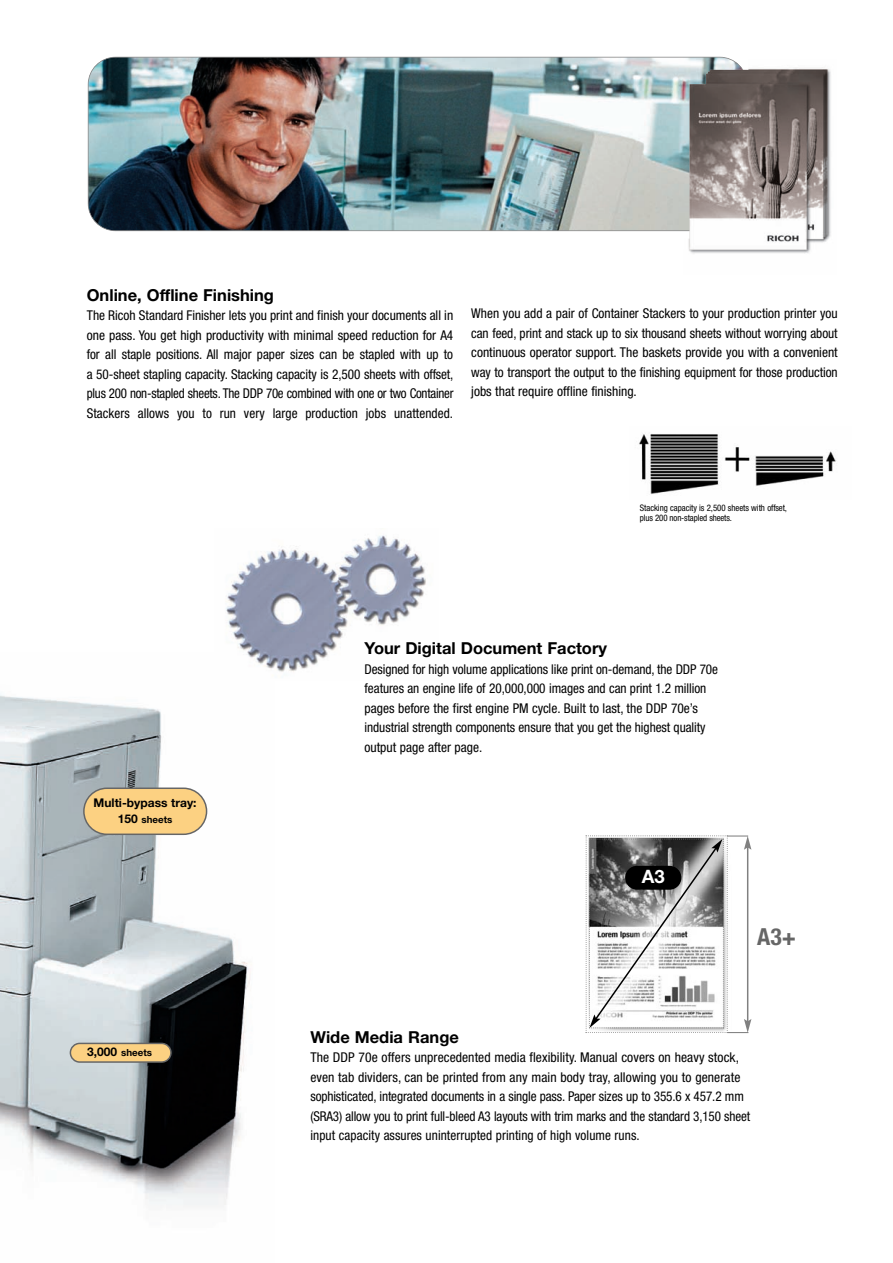
<style>
.page{position:relative;width:893px;height:1263px;background:#fff}
.page>*{position:absolute;margin:0;border:0;box-sizing:border-box;transform-origin:0 0}
.t1{font:700 condensed 23.55px "Helvetica Neue LT Std";color:#666}
.t2{font:700 18.45px "Helvetica Neue LT Std";color:#fff}
.t3{font:700 16.5px "Helvetica Neue LT Std";color:#000}
.t4{font:condensed 13.5px/19.5px "Helvetica Neue LT Std";color:#000}
.t5{font:700 12px "Helvetica Neue LT Std";color:#000}
.t6{font:700 9.75px "Helvetica Neue LT Std";color:#000}
.t7{font:condensed 9px/10.8px "Helvetica Neue LT Std";letter-spacing:-.005em;color:#000}
.s1{font-size:12px}
</style>
<div class="page">
<img style="left:0;top:694px;width:250px;height:512px">
<img style="left:226px;top:535px;width:200px;height:137px">
<img style="left:88px;top:57px;width:659px;height:174px;border-radius:27px">
<div style="left:88px;top:57px;width:659px;height:174px;border:2px solid #808080;border-radius:28px"></div>
<svg style="left:586px;top:835px;width:165px;height:198px"></svg>
<svg style="left:70px;top:1043px;width:102px;height:20px;background:#ddbb7c"></svg>
<svg style="left:83px;top:787px;width:124px;height:48px;background:#ecc987"></svg>
<div style="left:625px;top:866px;width:56px;height:24px;background:#000;border-radius:12px"></div>
<img style="left:683px;top:59px;width:148px;height:195px">
<img style="left:639px;top:434px;width:198px;height:60px">
<p class="t3" style="left:87px;top:289px;width:189px">Online, Offline Finishing</p>
<p class="t4" style="left:87px;top:307px;width:368px;text-align:justify">The Ricoh Standard Finisher lets you print and finish your documents all in one pass. You get high productivity with minimal speed reduction for A4 for all staple positions. All major paper sizes can be stapled with up to a 50-sheet stapling capacity. Stacking capacity is 2,500 sheets with offset, plus 200 non-stapled sheets. The DDP 70e combined with one or two Container Stackers allows you to run very large production jobs unattended.</p>
<p class="t4" style="left:471px;top:305px;width:368px;text-align:justify">When you add a pair of Container Stackers to your production printer you can feed, print and stack up to six thousand sheets without worrying about continuous operator support. The baskets provide you with a convenient way to transport the output to the finishing equipment for those production jobs that require offline finishing.</p>
<p class="t7" style="left:640px;top:503px;width:149px">Stacking capacity is 2,500 sheets with offset, plus 200 non-stapled sheets.</p>
<p class="t5" style="left:94px;top:799px;width:104px">Multi-bypass tray:</p>
<p class="t6" style="left:118px;top:816px;width:56px"><span class="s1">150</span> sheets</p>
<p class="t6" style="left:87px;top:1049px;width:67px"><span class="s1">3,000</span> sheets</p>
<p class="t3" style="left:365px;top:643px;width:244px">Your Digital Document Factory</p>
<p class="t4" style="left:365px;top:660px;width:355px">Designed for high volume applications like print on-demand, the DDP 70e features an engine life of 20,000,000 images and can print 1.2 million pages before the first engine PM cycle. Built to last, the DDP 70e’s industrial strength components ensure that you get the highest quality output page after page.</p>
<h2 class="t2" style="left:642px;top:870px;width:24px">A3</h2>
<h1 class="t1" style="left:757px;top:928px;width:41px">A3+</h1>
<p class="t3" style="left:310px;top:1031px;width:150px">Wide Media Range</p>
<p class="t4" style="left:310px;top:1049px;width:441px">The DDP 70e offers unprecedented media flexibility. Manual covers on heavy stock, even tab dividers, can be printed from any main body tray, allowing you to generate sophisticated, integrated documents in a single pass. Paper sizes up to 355.6 x 457.2 mm (SRA3) allow you to print full-bleed A3 layouts with trim marks and the standard 3,150 sheet input capacity assures uninterrupted printing of high volume runs.</p>
</div>
